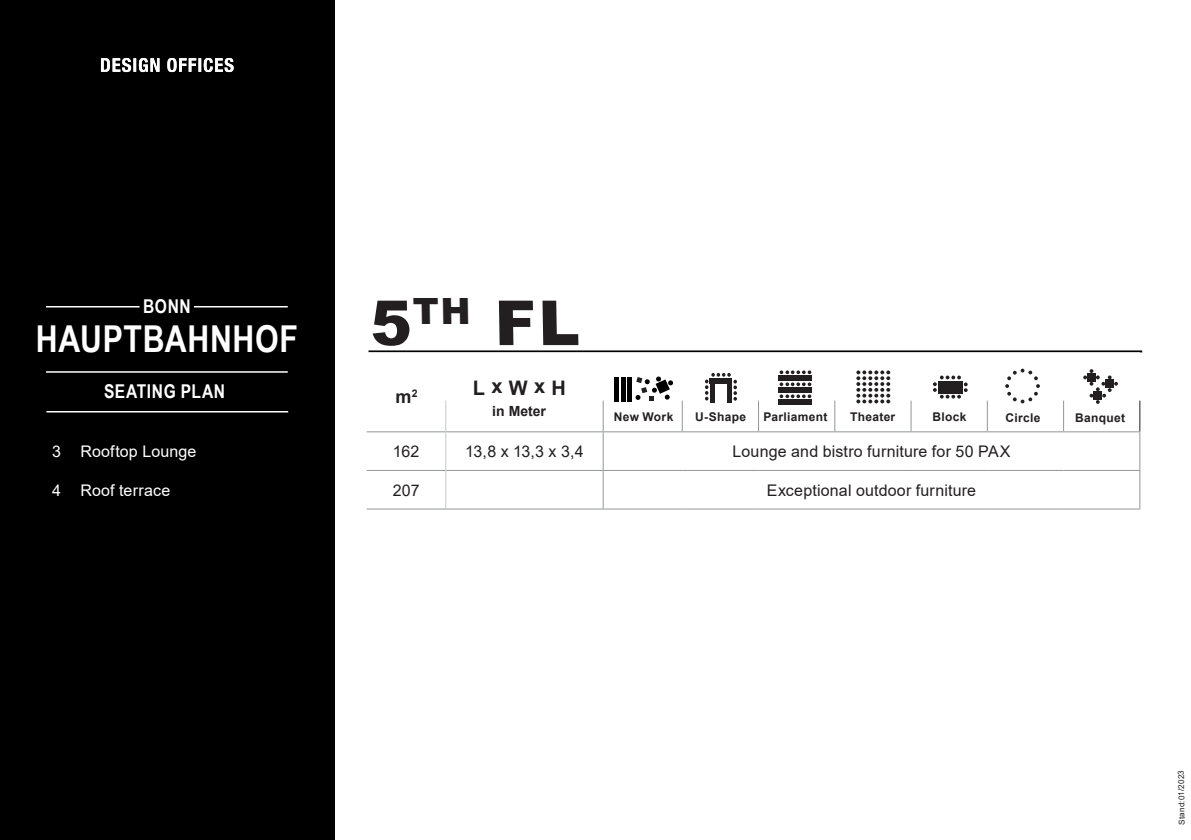
<style>
.page{position:relative;width:1191px;height:840px;background:#fff}
.page>*{position:absolute;margin:0;border:0;box-sizing:border-box;transform-origin:0 0}
.Grundriss_Headline_9{font:900 62px "Arial";color:#231f20}
.Headline_Standort_18{font:700 37px "Arial Narrow";letter-spacing:.015em;color:#fff}
.Bestuhlungsplan_Head{font:700 20px "Arial";color:#231f20}
.Overline_Subline_Wei{font:700 19px "Arial Narrow";letter-spacing:.03em;color:#fff}
.Bestuhlungsplan_Head-2{font:700 18px "Arial";color:#231f20}
.Bestuhlungsplan_Spal{font:16px "Arial";letter-spacing:.01em;color:#231f20}
.Bestuhlungsplan_Spal-2{font:16px "Arial";letter-spacing:.01em;color:#fff}
.t1{font:700 14px "Arial";color:#231f20}
.Bestuhlungsplan_Raum{font:700 12px "Arial";letter-spacing:.025em;color:#231f20}
.Version_Schwarz_4_pt{font:8.2px "Arial";color:#231f20}
</style>
<div class="page">
<div style="left:0;top:0;width:334px;height:839px;background:#000"></div>
<hr style="left:368px;top:350px;width:774px;height:2px;background:#000">
<svg style="left:368px;top:352px;width:771px;height:79px"></svg>
<svg style="left:368px;top:400px;width:234px;height:31px"></svg>
<hr style="left:682px;top:400px;width:1px;height:31px;background:#939598">
<hr style="left:758px;top:400px;width:1px;height:31px;background:#939598">
<hr style="left:834px;top:400px;width:1px;height:31px;background:#939598">
<hr style="left:910px;top:400px;width:1px;height:31px;background:#939598">
<hr style="left:986px;top:400px;width:1px;height:31px;background:#939598">
<hr style="left:1063px;top:400px;width:1px;height:31px;background:#939598">
<hr style="left:367px;top:431px;width:78px;height:1px;background:#939598">
<hr style="left:446px;top:431px;width:157px;height:1px;background:#939598">
<hr style="left:603px;top:431px;width:79px;height:1px;background:#939598">
<hr style="left:602px;top:432px;width:1px;height:37px;background:#939598">
<hr style="left:682px;top:431px;width:76px;height:1px;background:#939598">
<hr style="left:758px;top:431px;width:76px;height:1px;background:#939598">
<hr style="left:834px;top:431px;width:77px;height:1px;background:#939598">
<hr style="left:911px;top:431px;width:76px;height:1px;background:#939598">
<hr style="left:987px;top:431px;width:76px;height:1px;background:#939598">
<hr style="left:1063px;top:431px;width:77px;height:1px;background:#939598">
<hr style="left:367px;top:469px;width:78px;height:1px;background:#939598">
<hr style="left:446px;top:469px;width:157px;height:1px;background:#939598">
<hr style="left:603px;top:469px;width:79px;height:1px;background:#939598">
<hr style="left:602px;top:470px;width:1px;height:38px;background:#939598">
<hr style="left:682px;top:469px;width:76px;height:1px;background:#939598">
<hr style="left:758px;top:469px;width:76px;height:1px;background:#939598">
<hr style="left:834px;top:469px;width:77px;height:1px;background:#939598">
<hr style="left:911px;top:469px;width:76px;height:1px;background:#939598">
<hr style="left:987px;top:469px;width:76px;height:1px;background:#939598">
<hr style="left:1063px;top:469px;width:77px;height:1px;background:#939598">
<hr style="left:602px;top:400px;width:1px;height:31px;background:#939598">
<hr style="left:445px;top:400px;width:1px;height:31px;background:#c7c8ca">
<hr style="left:445px;top:431px;width:1px;height:39px;background:#c7c8ca">
<hr style="left:445px;top:470px;width:1px;height:38px;background:#c7c8ca">
<hr style="left:1139px;top:400px;width:1px;height:31px;background:#231f20">
<hr style="left:1139px;top:432px;width:1px;height:37px;background:#939598">
<hr style="left:1139px;top:470px;width:1px;height:38px;background:#939598">
<hr style="left:367px;top:508px;width:79px;height:1px;background:#939598">
<hr style="left:446px;top:508px;width:157px;height:1px;background:#939598">
<hr style="left:603px;top:508px;width:79px;height:1px;background:#939598">
<hr style="left:682px;top:508px;width:76px;height:1px;background:#939598">
<hr style="left:758px;top:508px;width:76px;height:1px;background:#939598">
<hr style="left:834px;top:508px;width:77px;height:1px;background:#939598">
<hr style="left:911px;top:508px;width:76px;height:1px;background:#939598">
<hr style="left:987px;top:508px;width:76px;height:1px;background:#939598">
<hr style="left:1063px;top:508px;width:77px;height:1px;background:#939598">
<hr style="left:46px;top:411px;width:242px;height:1px;background:#fff">
<hr style="left:46px;top:306px;width:93px;height:1px;background:#fff">
<hr style="left:194px;top:306px;width:94px;height:1px;background:#fff">
<hr style="left:46px;top:371px;width:242px;height:1px;background:#fff">
<div style="left:614px;top:377px;width:5px;height:24px;background:#000"></div>
<hr style="left:621px;top:377px;width:4px;height:24px;background:#000">
<div style="left:627px;top:377px;width:5px;height:24px;background:#000"></div>
<svg style="left:635px;top:376px;width:38px;height:25px"></svg>
<hr style="left:710px;top:378px;width:4px;height:24px;background:#231f20">
<div style="left:727px;top:378px;width:5px;height:24px;background:#231f20"></div>
<svg style="left:705px;top:373px;width:32px;height:27px"></svg>
<div style="left:778px;top:399px;width:34px;height:5px;background:#231f20"></div>
<svg style="left:779px;top:394px;width:32px;height:4px"></svg>
<div style="left:778px;top:387px;width:34px;height:5px;background:#231f20"></div>
<svg style="left:779px;top:382px;width:32px;height:4px"></svg>
<div style="left:778px;top:375px;width:34px;height:5px;background:#231f20"></div>
<svg style="left:779px;top:370px;width:32px;height:4px"></svg>
<svg style="left:856px;top:370px;width:34px;height:33px"></svg>
<svg style="left:933px;top:375px;width:34px;height:23px"></svg>
<svg style="left:1005px;top:368px;width:35px;height:35px"></svg>
<svg style="left:1083px;top:369px;width:35px;height:34px"></svg>
<svg style="left:101px;top:58px;width:133px;height:14px"></svg>
<p class="Overline_Subline_Wei" style="left:143px;top:292px;width:49px">BONN</p>
<p class="Headline_Standort_18" style="left:36px;top:311px;width:264px">HAUPTBAHNHOF</p>
<p class="Overline_Subline_Wei" style="left:104px;top:376px;width:123px">SEATING PLAN</p>
<p class="Bestuhlungsplan_Spal-2" style="left:52px;top:440px;width:146px">3 Rooftop Lounge</p>
<p class="Bestuhlungsplan_Spal-2" style="left:52px;top:478px;width:120px">4 Roof terrace</p>
<p class="Grundriss_Headline_9" style="left:371px;top:278px;width:212px">5<sup>TH</sup> FL</p>
<p class="Bestuhlungsplan_Head-2" style="left:395px;top:384px;width:24px">m<sup>2</sup></p>
<p class="Bestuhlungsplan_Head" style="left:473px;top:374px;width:95px">L x W x H</p>
<p class="t1" style="left:492px;top:401px;width:55px">in Meter</p>
<p class="Bestuhlungsplan_Raum" style="left:614px;top:408px;width:61px">New Work</p>
<p class="Bestuhlungsplan_Raum" style="left:695px;top:408px;width:52px">U-Shape</p>
<p class="Bestuhlungsplan_Raum" style="left:763px;top:408px;width:66px">Parliament</p>
<p class="Bestuhlungsplan_Raum" style="left:850px;top:408px;width:46px">Theater</p>
<p class="Bestuhlungsplan_Raum" style="left:932px;top:408px;width:35px">Block</p>
<p class="Bestuhlungsplan_Raum" style="left:1005px;top:409px;width:36px">Circle</p>
<p class="Bestuhlungsplan_Raum" style="left:1075px;top:409px;width:51px">Banquet</p>
<p class="Bestuhlungsplan_Spal" style="left:393px;top:440px;width:28px">162</p>
<p class="Bestuhlungsplan_Spal" style="left:465px;top:440px;width:120px">13,8 x 13,3 x 3,4</p>
<p class="Bestuhlungsplan_Spal" style="left:732px;top:440px;width:279px">Lounge and bistro furniture for 50 PAX</p>
<p class="Bestuhlungsplan_Spal" style="left:393px;top:478px;width:28px">207</p>
<p class="Bestuhlungsplan_Spal" style="left:767px;top:478px;width:211px">Exceptional outdoor furniture</p>
<p class="Version_Schwarz_4_pt" style="left:1176px;top:824px;width:56px;rotate:-91deg">Stand:01/2023</p>
</div>
